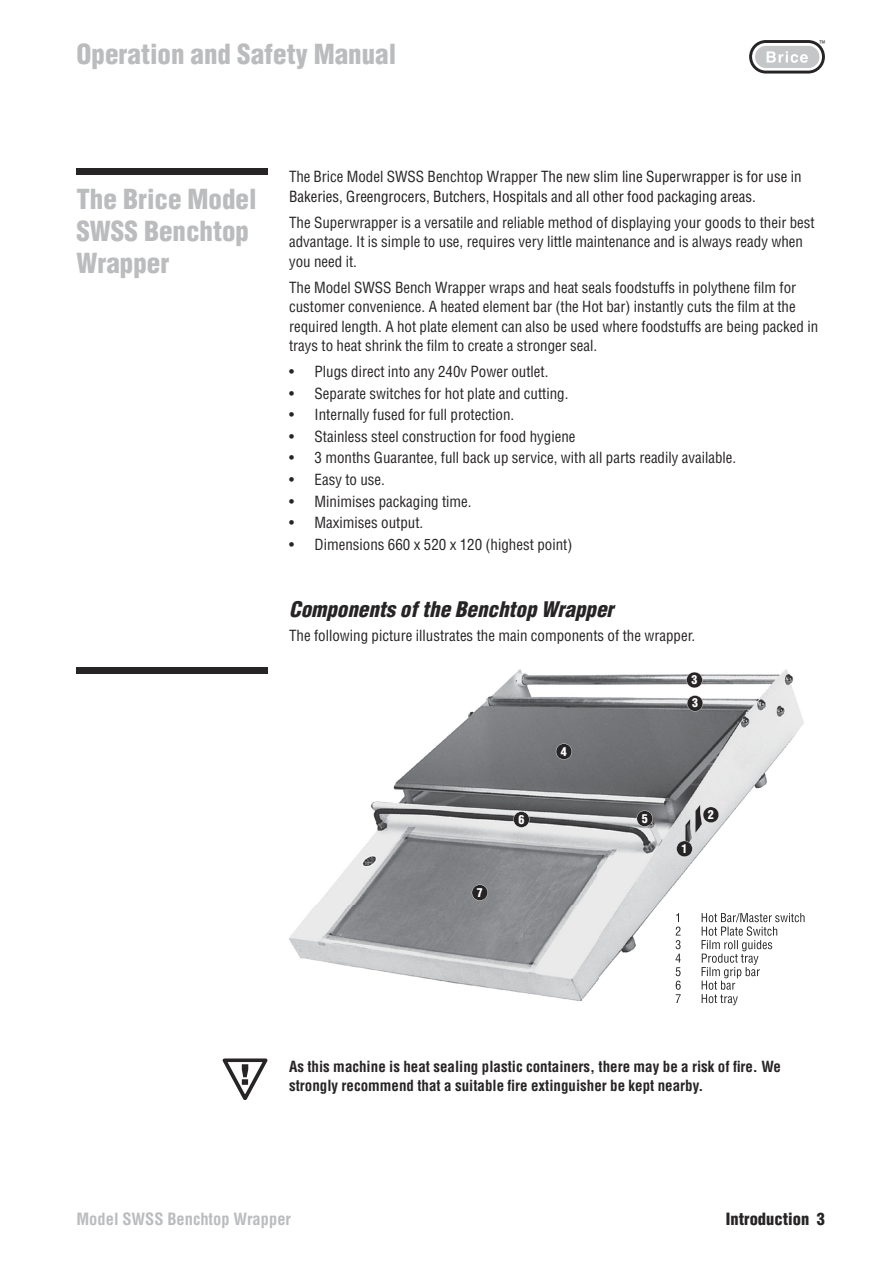
<style>
.page{position:relative;width:893px;height:1263px;background:#fff}
.page>*{position:absolute;margin:0;border:0;box-sizing:border-box;transform-origin:0 0}
.t1{font:900 condensed 27px/32.4px "Helvetica";color:#bbbcbe}
.t2{font:italic 900 condensed 21px "Helvetica";color:#272425}
.t3{font:700 condensed 16.5px "Helvetica";color:#bbbcbe}
.t4{font:900 condensed 16.5px "Helvetica";color:#272425}
.t5{font:condensed 15px/19.5px "Helvetica";color:#272425}
.t6{font:condensed 15px/19.5px "Helvetica";color:#211d1e}
.t7{font:700 condensed 15px/19.5px "Helvetica";color:#272425}
.t8{font:900 condensed 12px/23.4px "Helvetica";color:#fff}
.t9{font:condensed 12px "Helvetica";color:#272425}
.t10{font:condensed 7.5px "Helvetica";color:#272425}
.s1{color:#272425}
</style>
<div class="page">
<svg style="left:749px;top:40px;width:76px;height:34px"></svg>
<div style="left:76px;top:168px;width:192px;height:6px;background:#272425"></div>
<div style="left:77px;top:668px;width:191px;height:6px;background:#272425"></div>
<img style="left:289px;top:669px;width:515px;height:332px">
<img style="left:676px;top:913px;width:128px;height:9px">
<img style="left:676px;top:926px;width:101px;height:10px">
<img style="left:676px;top:940px;width:96px;height:11px">
<img style="left:675px;top:953px;width:83px;height:12px">
<img style="left:676px;top:967px;width:84px;height:11px">
<img style="left:676px;top:980px;width:59px;height:10px">
<img style="left:676px;top:994px;width:62px;height:7px">
<svg style="left:676px;top:841px;width:17px;height:16px"></svg>
<svg style="left:703px;top:807px;width:16px;height:16px"></svg>
<svg style="left:686px;top:672px;width:17px;height:16px"></svg>
<svg style="left:687px;top:695px;width:16px;height:16px"></svg>
<svg style="left:556px;top:743px;width:16px;height:17px"></svg>
<svg style="left:637px;top:810px;width:16px;height:17px"></svg>
<svg style="left:513px;top:811px;width:16px;height:16px"></svg>
<svg style="left:472px;top:884px;width:16px;height:17px"></svg>
<svg style="left:222px;top:1058px;width:46px;height:41px"></svg>
<h1 class="t1" style="left:77px;top:38px;width:321px">Operation and Safety Manual</h1>
<p class="t10" style="left:819px;top:38px;width:7px">™</p>
<h1 class="t1" style="left:76px;top:182px;width:182px">The Brice Model<br>SWSS Benchtop<br>Wrapper</h1>
<p class="t6" style="left:289px;top:167px;width:514px"><span class="s1">The Brice Model SWSS Benchtop Wrapper</span> The new slim line Superwrapper is for use in<br>Bakeries, Greengrocers, Butchers, Hospitals and all other food packaging areas.</p>
<p class="t5" style="left:289px;top:212px;width:527px">The Superwrapper is a versatile and reliable method of displaying your goods to their best advantage. It is simple to use, requires very little maintenance and is always ready when you need it.</p>
<p class="t5" style="left:289px;top:277px;width:531px">The Model SWSS Bench Wrapper wraps and heat seals foodstuffs in polythene film for customer convenience. A heated element bar (the Hot bar) instantly cuts the film at the required length. A hot plate element can also be used where foodstuffs are being packed in trays to heat shrink the film to create a stronger seal.</p>
<p class="t5" style="left:289px;top:361px;width:261px">• Plugs direct into any 240v Power outlet.</p>
<p class="t5" style="left:289px;top:383px;width:281px">• Separate switches for hot plate and cutting.</p>
<p class="t5" style="left:289px;top:405px;width:227px">• Internally fused for full protection.</p>
<p class="t5" style="left:289px;top:426px;width:288px">• Stainless steel construction for food hygiene</p>
<p class="t5" style="left:289px;top:448px;width:449px">• 3 months Guarantee, full back up service, with all parts readily available.</p>
<p class="t5" style="left:289px;top:469px;width:97px">• Easy to use.</p>
<p class="t5" style="left:289px;top:491px;width:184px">• Minimises packaging time.</p>
<p class="t5" style="left:289px;top:513px;width:136px">• Maximises output.</p>
<p class="t5" style="left:289px;top:534px;width:285px">• Dimensions 660 x 520 x 120 (highest point)</p>
<h2 class="t2" style="left:289px;top:596px;width:326px">Components of the Benchtop Wrapper</h2>
<p class="t5" style="left:289px;top:625px;width:408px">The following picture illustrates the main components of the wrapper.</p>
<p class="t8" style="left:477px;top:880px;width:7px">7</p>
<p class="t8" style="left:561px;top:739px;width:7px">4</p>
<p class="t8" style="left:518px;top:807px;width:7px">6</p>
<p class="t8" style="left:642px;top:806px;width:7px">5</p>
<p class="t8" style="left:691px;top:668px;width:8px">3<br>3</p>
<p class="t8" style="left:681px;top:837px;width:7px">1</p>
<p class="t8" style="left:708px;top:803px;width:7px">2</p>
<p class="t9" style="left:701px;top:991px;width:39px">Hot tray</p>
<p class="t7" style="left:289px;top:1056px;width:493px">As this machine is heat sealing plastic containers, there may be a risk of fire. We strongly recommend that a suitable fire extinguisher be kept nearby.</p>
<p class="t3" style="left:76px;top:1208px;width:216px">Model SWSS Benchtop Wrapper</p>
<p class="t4" style="left:726px;top:1209px;width:101px">Introduction 3</p>
</div>
